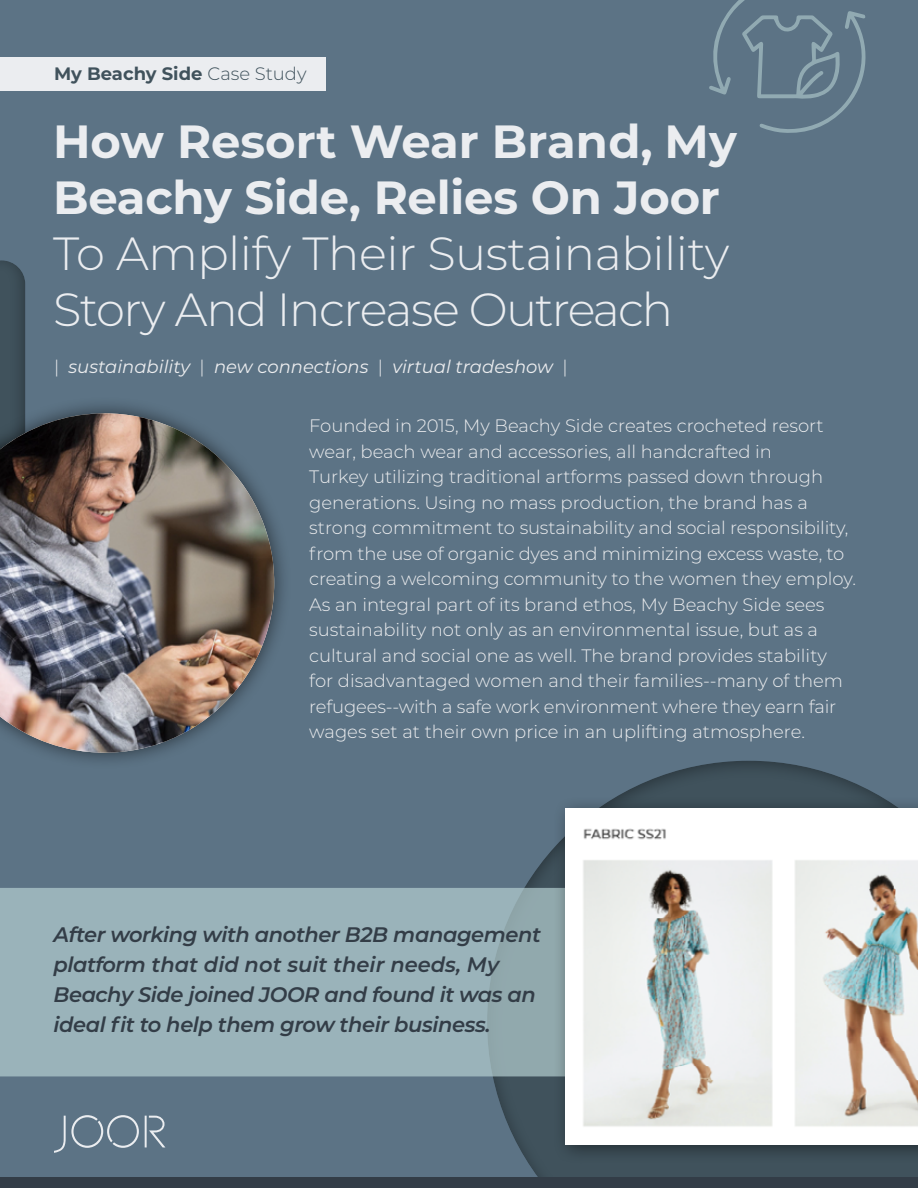
<style>
.page{position:relative;width:918px;height:1188px;background:#5c7385}
.page>*{position:absolute;margin:0;border:0;box-sizing:border-box;transform-origin:0 0}
.t1{font:300 46.5px/55.8px "Montserrat";letter-spacing:-.015em;color:#ebedf0}
.t2{font:700 46.5px/55.8px "Montserrat";letter-spacing:-.005em;color:#ebedf0}
.t3{font:italic 600 21px/30px "Montserrat";letter-spacing:-.02em;color:#333d47}
.t4{font:300 18px/25.5px "Montserrat";color:#ecedef}
.t5{font:italic 18px "Montserrat";color:#ecedef}
.t6{font:700 18px "Montserrat";color:#40525c}
.s1{font-weight:300}
.s2{font-weight:300;font-style:normal}
</style>
<div class="page">
<div style="left:475px;top:750px;width:443px;height:438px;background:#000;opacity:.35"></div>
<svg style="left:0;top:888px;width:552px;height:188px;background:#99b1b8"></svg>
<div style="left:0;top:57px;width:325px;height:33px;background:#ebedf0"></div>
<svg style="left:145px;top:1116px;width:20px;height:31px"></svg>
<svg style="left:54px;top:1115px;width:85px;height:38px"></svg>
<div style="left:0;top:1178px;width:918px;height:10px;background:#333d47"></div>
<div style="left:552px;top:796px;width:366px;height:369px;background:#000;opacity:.45"></div>
<img style="left:565px;top:808px;width:353px;height:336px">
<div style="left:0;top:259px;width:39px;height:202px;background:#000;opacity:.35"></div>
<svg style="left:709px;top:0;width:157px;height:133px"></svg>
<div style="left:0;top:397px;width:291px;height:373px;background:#000;opacity:.55"></div>
<img style="left:0;top:413px;width:274px;height:340px">
<p class="t6" style="left:54px;top:60px;width:254px">My Beachy Side <span class="s1">Case Study</span></p>
<h1 class="t2" style="left:53px;top:111px;width:685px">How Resort Wear Brand, My<br>Beachy Side, Relies On Joor</h1>
<h1 class="t1" style="left:53px;top:224px;width:678px">To Amplify Their Sustainability<br>Story And Increase Outreach</h1>
<p class="t5" style="left:54px;top:354px;width:515px"><span class="s2">|</span> sustainability <span class="s2">|</span> new connections <span class="s2">|</span> virtual tradeshow <span class="s2">|</span></p>
<p class="t4" style="left:309px;top:412px;width:548px">Founded in 2015, My Beachy Side creates crocheted resort wear, beach wear and accessories, all handcrafted in<br>Turkey utilizing traditional artforms passed down through generations. Using no mass production, the brand has a strong commitment to sustainability and social responsibility, from the use of organic dyes and minimizing excess waste, to creating a welcoming community to the women they employ.<br>As an integral part of its brand ethos, My Beachy Side sees sustainability not only as an environmental issue, but as a cultural and social one as well. The brand provides stability<br>for disadvantaged women and their families--many of them refugees--with a safe work environment where they earn fair wages set at their own price in an uplifting atmosphere.</p>
<p class="t3" style="left:54px;top:918px;width:489px">After working with another B2B management platform that did not suit their needs, My Beachy Side joined JOOR and found it was an ideal fit to help them grow their business.</p>
</div>
